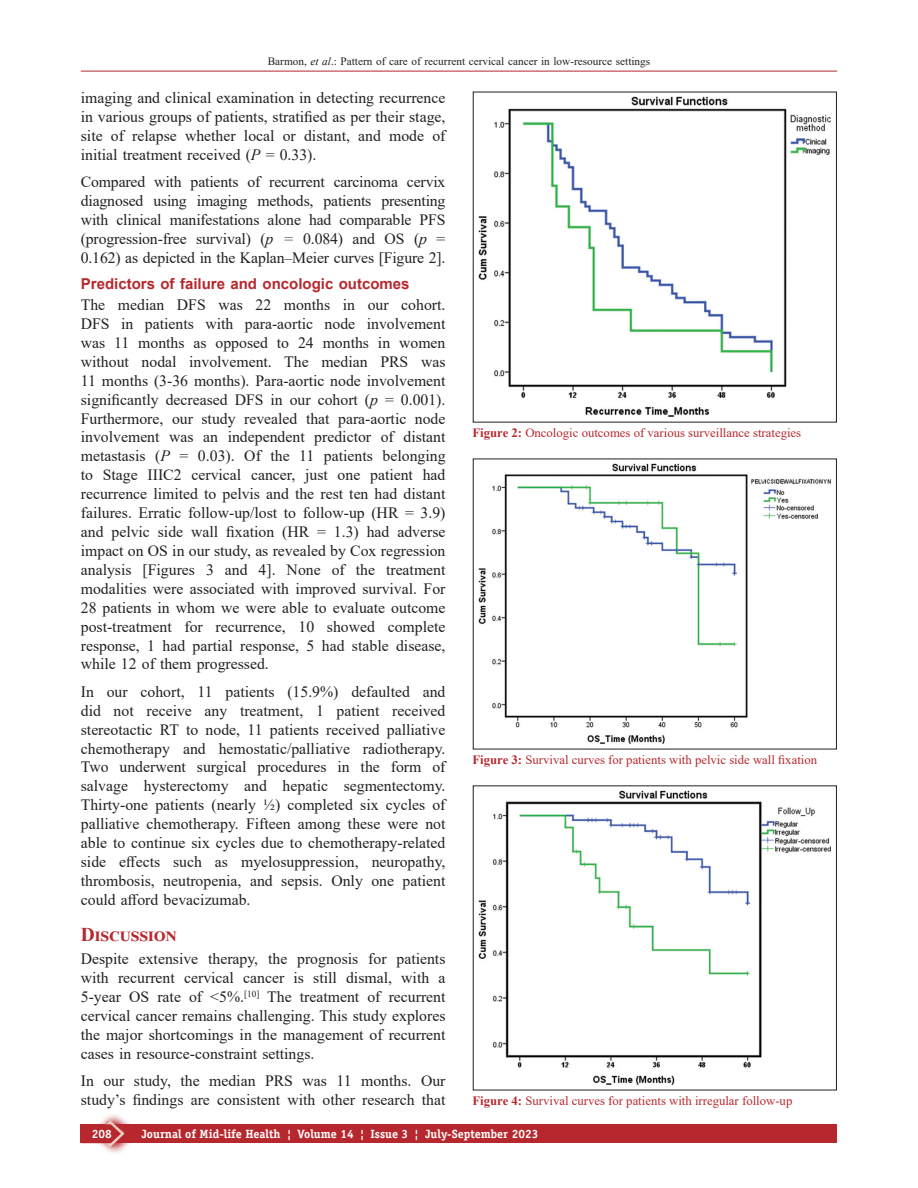
<style>
.page{position:relative;width:918px;height:1188px;background:#fff}
.page>*{position:absolute;margin:0;border:0;box-sizing:border-box;transform-origin:0 0}
.t1{font:700 19.5px "Times New Roman";color:#b7282e}
.TX{font:15.75px/18.9px "Times New Roman";color:#231f20;text-align:justify}
.t2{font:700 15px "Arial";color:#b7282e}
.FGC{font:12.75px "Times New Roman";color:#b7282e}
.t3{font:700 12px "Officina Serif";color:#fff}
.t4{font:11.25px "Times New Roman";color:#231f20}
.s1{font-style:italic}
.s2{font-weight:700}
</style>
<div class="page">
<div style="left:81px;top:1124px;width:756px;height:19px;background:#b7282e"></div>
<svg style="left:103px;top:1115px;width:27px;height:38px"></svg>
<svg style="left:81px;top:1120px;width:44px;height:27px"></svg>
<hr style="left:81px;top:71px;width:756px;height:1px;background:#b7282e">
<img style="left:478px;top:96px;width:353px;height:321px">
<img style="left:478px;top:463px;width:353px;height:281px">
<img style="left:478px;top:790px;width:353px;height:295px">
<p class="t4" style="left:268px;top:53px;width:384px">Barmon, <span class="s1">et al</span>.: Pattern of care of recurrent cervical cancer in low‑resource settings</p>
<p class="TX" style="left:81px;top:88px;width:366px">imaging and clinical examination in detecting recurrence in various groups of patients, stratified as per their stage, site of relapse whether local or distant, and mode of initial treatment received (<span class="s1">P</span> = 0.33).</p>
<p class="TX" style="left:81px;top:172px;width:366px">Compared with patients of recurrent carcinoma cervix diagnosed using imaging methods, patients presenting with clinical manifestations alone had comparable PFS (progression‑free survival) (<span class="s1">p =</span> 0.084) and OS (<span class="s1">p</span> = 0.162) as depicted in the Kaplan–Meier curves [Figure 2].</p>
<h2 class="t2" style="left:81px;top:273px;width:330px">Predictors of failure and oncologic outcomes</h2>
<p class="TX" style="left:81px;top:295px;width:366px">The median DFS was 22 months in our cohort.<br>DFS in patients with para‑aortic node involvement was 11 months as opposed to 24 months in women without nodal involvement. The median PRS was 11 months (3-36 months). Para‑aortic node involvement significantly decreased DFS in our cohort (<span class="s1">p</span> = 0.001).<br>Furthermore, our study revealed that para‑aortic node involvement was an independent predictor of distant metastasis (<span class="s1">P</span> = 0.03). Of the 11 patients belonging to Stage IIIC2 cervical cancer, just one patient had recurrence limited to pelvis and the rest ten had distant failures. Erratic follow‑up/lost to follow‑up (HR = 3.9) and pelvic side wall fixation (HR = 1.3) had adverse impact on OS in our study, as revealed by Cox regression analysis [Figures 3 and 4]. None of the treatment modalities were associated with improved survival. For 28 patients in whom we were able to evaluate outcome post-treatment for recurrence, 10 showed complete response, 1 had partial response, 5 had stable disease, while 12 of them progressed.</p>
<p class="TX" style="left:81px;top:682px;width:366px">In our cohort, 11 patients (15.9%) defaulted and did not receive any treatment, 1 patient received stereotactic RT to node, 11 patients received palliative chemotherapy and hemostatic/palliative radiotherapy.<br>Two underwent surgical procedures in the form of salvage hysterectomy and hepatic segmentectomy.<br>Thirty‑one patients (nearly ½) completed six cycles of palliative chemotherapy. Fifteen among these were not able to continue six cycles due to chemotherapy‑related side effects such as myelosuppression, neuropathy, thrombosis, neutropenia, and sepsis. Only one patient could afford bevacizumab.</p>
<h1 class="t1" style="left:81px;top:920px;width:97px">Discussion</h1>
<p class="TX" style="left:81px;top:949px;width:366px">Despite extensive therapy, the prognosis for patients with recurrent cervical cancer is still dismal, with a 5‑year OS rate of &lt;5%.<sup>[10]</sup> The treatment of recurrent cervical cancer remains challenging. This study explores the major shortcomings in the management of recurrent cases in resource‑constraint settings.</p>
<p class="TX" style="left:81px;top:1071px;width:366px">In our study, the median PRS was 11 months. Our study’s findings are consistent with other research that</p>
<p class="FGC" style="left:472px;top:424px;width:330px"><span class="s2">Figure 2:</span> Oncologic outcomes of various surveillance strategies</p>
<p class="FGC" style="left:472px;top:751px;width:346px"><span class="s2">Figure 3:</span> Survival curves for patients with pelvic side wall fixation</p>
<p class="FGC" style="left:472px;top:1092px;width:321px"><span class="s2">Figure 4:</span> Survival curves for patients with irregular follow‑up</p>
<p class="t3" style="left:92px;top:1126px;width:22px">208</p>
<p class="t3" style="left:142px;top:1126px;width:398px">Journal of Mid-life Health ¦ Volume 14 ¦ Issue 3 ¦ July-September 2023</p>
</div>
